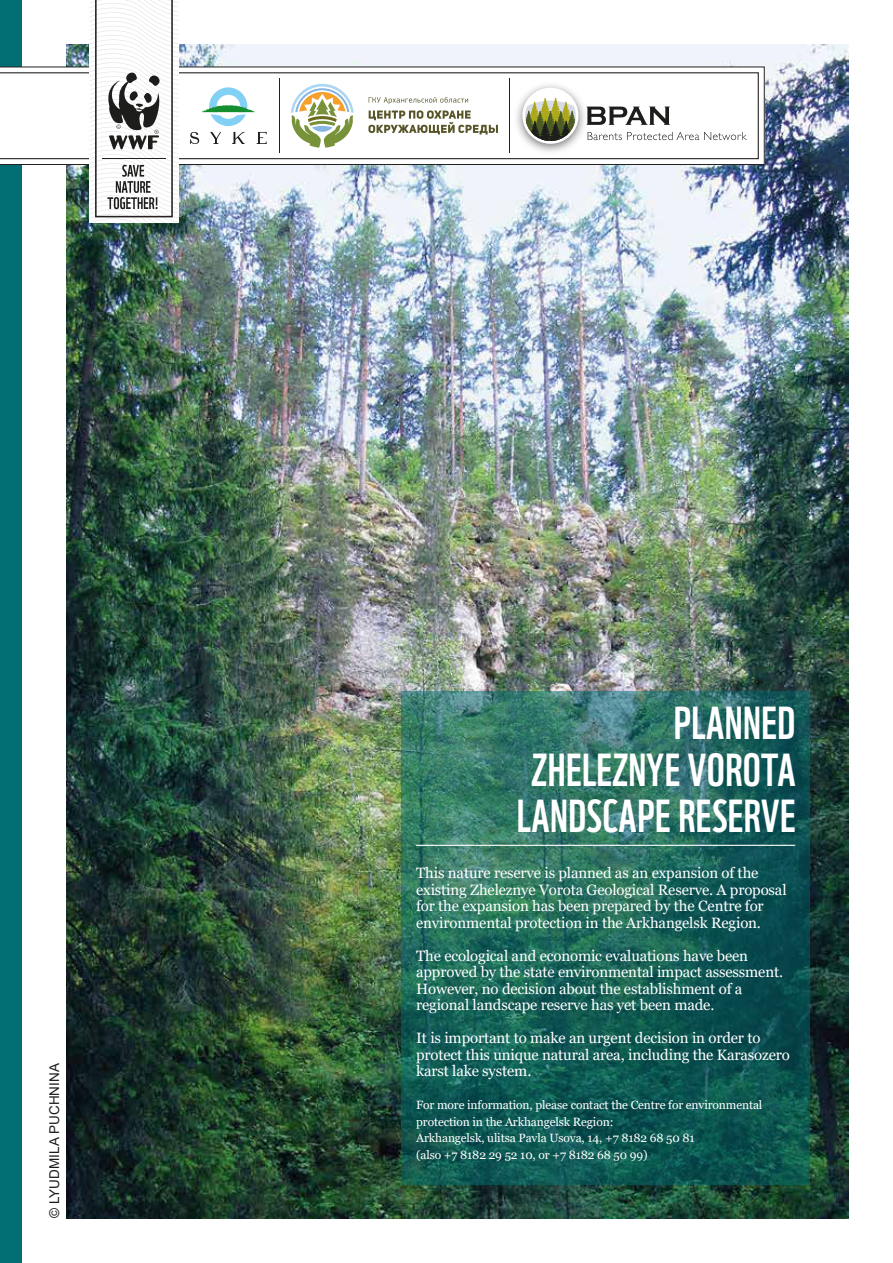
<style>
.page{position:relative;width:893px;height:1263px;background:#fff}
.page>*{position:absolute;margin:0;border:0;box-sizing:border-box;transform-origin:0 0}
.t1{font:45px/46.5px "WWF";letter-spacing:.01em;color:#fff;text-align:right}
.t2{font:15px/16.5px "Georgia";letter-spacing:-.01em;color:#fff}
.t3{font:13.5px "Arial";letter-spacing:.005em;color:#1d1d1b}
.t4{font:12px/16.5px "Georgia";letter-spacing:-.01em;color:#fff}
</style>
<div class="page">
<img style="left:67px;top:44px;width:781px;height:1174px">
<div style="left:0;top:0;width:22px;height:1263px;background:#006e73"></div>
<svg style="left:401px;top:691px;width:409px;height:493px;background:#1d645b"></svg>
<hr style="left:416px;top:845px;width:379px;height:1px;background:#fff">
<svg style="left:0;top:67px;width:764px;height:98px"></svg>
<svg style="left:0;top:72px;width:759px;height:87px"></svg>
<hr style="left:279px;top:78px;width:1px;height:75px;background:#262020">
<svg style="left:190px;top:132px;width:9px;height:12px"></svg>
<svg style="left:210px;top:132px;width:11px;height:12px"></svg>
<svg style="left:232px;top:132px;width:13px;height:12px"></svg>
<svg style="left:257px;top:132px;width:10px;height:12px"></svg>
<svg style="left:201px;top:87px;width:54px;height:39px"></svg>
<svg style="left:368px;top:110px;width:130px;height:25px"></svg>
<svg style="left:369px;top:97px;width:99px;height:7px"></svg>
<svg style="left:291px;top:84px;width:63px;height:64px"></svg>
<img style="left:510px;top:77px;width:81px;height:82px">
<div style="left:525px;top:90px;width:51px;height:51px;background:#fff;border-radius:50%"></div>
<div style="left:522px;top:88px;width:56px;height:56px;border:6px solid #fff;border-radius:50%"></div>
<svg style="left:525px;top:98px;width:51px;height:43px;background:#91956a"></svg>
<svg style="left:587px;top:107px;width:83px;height:18px"></svg>
<svg style="left:588px;top:132px;width:159px;height:8px"></svg>
<hr style="left:509px;top:78px;width:1px;height:75px;background:#262020">
<svg style="left:89px;top:0;width:90px;height:223px"></svg>
<p class="t3" style="left:45px;top:1218px;width:156px;rotate:-90deg">© LYUDMILA PUCHNINA</p>
<h1 class="t1" style="left:517px;top:696px;width:280px">PLANNED<br>ZHELEZNYE VOROTA<br>LANDSCAPE RESERVE</h1>
<p class="t2" style="left:416px;top:865px;width:372px">This nature reserve is planned as an expansion of the existing Zheleznye Vorota Geological Reserve. A proposal for the expansion has been prepared by the Centre for environmental protection in the Arkhangelsk Region.</p>
<p class="t2" style="left:416px;top:947px;width:368px">The ecological and economic evaluations have been approved by the state environmental impact assessment.<br>However, no decision about the establishment of a regional landscape reserve has yet been made.</p>
<p class="t2" style="left:416px;top:1030px;width:375px">It is important to make an urgent decision in order to protect this unique natural area, including the Karasozero karst lake system.</p>
<p class="t4" style="left:416px;top:1097px;width:348px">For more information, please contact the Centre for environmental protection in the Arkhangelsk Region:<br>Arkhangelsk, ulitsa Pavla Usova, 14, +7 8182 68 50 81<br>(also +7 8182 29 52 10, or +7 8182 68 50 99)</p>
</div>
